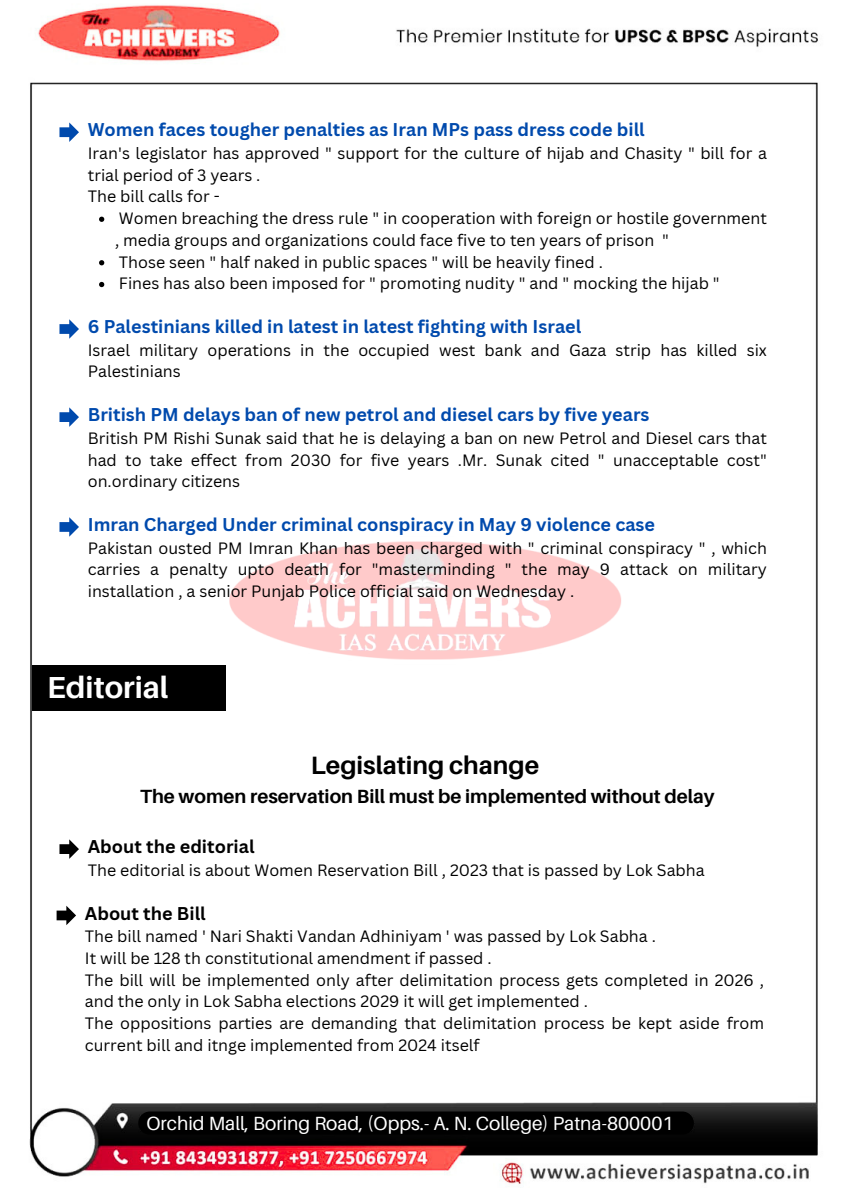
<style>
.page{position:relative;width:849px;height:1200px;background:#fff}
.page>*{position:absolute;margin:0;border:0;box-sizing:border-box;transform-origin:0 0}
.t1{font:700 30.4px "Aileron";color:#fff}
.t2{font:700 25.1px "Aileron";color:#000}
.t3{font:19.1px "Aileron";color:#fff}
.t4{font:700 19.1px "Aileron";color:#000}
.t5{font:700 18px "Canva Sans";color:#004aad}
.t6{font:700 18px "Canva Sans";color:#000}
.t7{font:16px/21.8px "Canva Sans";color:#000}
</style>
<div class="page">
<img style="left:29px;top:5px;width:789px;height:1179px">
<img style="left:210px;top:511px;width:433px;height:184px">
<svg style="left:59px;top:319px;width:20px;height:20px"></svg>
<div style="left:138px;top:1112px;width:555px;height:23px;background:#000;border-radius:12px"></div>
<svg style="left:59px;top:122px;width:20px;height:20px"></svg>
<svg style="left:99px;top:217px;width:5px;height:5px"></svg>
<svg style="left:99px;top:260px;width:5px;height:5px"></svg>
<svg style="left:99px;top:282px;width:5px;height:5px"></svg>
<svg style="left:59px;top:407px;width:20px;height:20px"></svg>
<svg style="left:59px;top:517px;width:20px;height:20px"></svg>
<svg style="left:59px;top:839px;width:20px;height:20px"></svg>
<div style="left:32px;top:665px;width:193px;height:45px;background:#000"></div>
<svg style="left:57px;top:906px;width:19px;height:19px"></svg>
<p class="t5" style="left:88px;top:117px;width:558px">Women faces tougher penalties as Iran MPs pass dress code bill</p>
<p class="t7" style="left:88px;top:142px;width:680px">Iran's legislator has approved " support for the culture of hijab and Chasity " bill for a trial period of 3 years .</p>
<p class="t7" style="left:88px;top:185px;width:133px">The bill calls for -</p>
<p class="t7" style="left:115px;top:207px;width:653px">Women breaching the dress rule " in cooperation with foreign or hostile government , media groups and organizations could face five to ten years of prison "</p>
<p class="t7" style="left:119px;top:251px;width:485px">Those seen " half naked in public spaces " will be heavily fined .</p>
<p class="t7" style="left:119px;top:272px;width:602px">Fines has also been imposed for " promoting nudity " and " mocking the hijab "</p>
<p class="t5" style="left:88px;top:314px;width:495px">6 Palestinians killed in latest in latest fighting with Israel</p>
<p class="t7" style="left:88px;top:339px;width:680px">Israel military operations in the occupied west bank and Gaza strip has killed six<br>Palestinians</p>
<p class="t5" style="left:88px;top:402px;width:563px">British PM delays ban of new petrol and diesel cars by five years</p>
<p class="t7" style="left:88px;top:427px;width:680px;text-align:justify">British PM Rishi Sunak said that he is delaying a ban on new Petrol and Diesel cars that had to take effect from 2030 for five years .Mr. Sunak cited " unacceptable cost" on.ordinary citizens</p>
<p class="t5" style="left:88px;top:512px;width:568px">Imran Charged Under criminal conspiracy in May 9 violence case</p>
<p class="t7" style="left:88px;top:537px;width:680px;text-align:justify">Pakistan ousted PM Imran Khan has been charged with " criminal conspiracy " , which carries a penalty upto death for "masterminding " the may 9 attack on military installation , a senior Punjab Police official said on Wednesday .</p>
<p class="t1" style="left:47px;top:669px;width:123px">Editorial</p>
<p class="t2" style="left:310px;top:750px;width:230px">Legislating change</p>
<p class="t4" style="left:140px;top:784px;width:576px">The women reservation Bill must be implemented without delay</p>
<p class="t6" style="left:88px;top:834px;width:168px">About the editorial</p>
<p class="t7" style="left:88px;top:859px;width:618px">The editorial is about Women Reservation Bill , 2023 that is passed by Lok Sabha</p>
<p class="t6" style="left:85px;top:900px;width:122px">About the Bill</p>
<p class="t7" style="left:85px;top:925px;width:572px">The bill named ' Nari Shakti Vandan Adhiniyam ' was passed by Lok Sabha .</p>
<p class="t7" style="left:85px;top:947px;width:408px">It will be 128 th constitutional amendment if passed .</p>
<p class="t7" style="left:85px;top:969px;width:680px">The bill will be implemented only after delimitation process gets completed in 2026 , and the only in Lok Sabha elections 2029 it will get implemented .</p>
<p class="t7" style="left:85px;top:1012px;width:680px">The oppositions parties are demanding that delimitation process be kept aside from current bill and itnge implemented from 2024 itself</p>
<p class="t3" style="left:146px;top:1111px;width:528px">Orchid Mall, Boring Road, (Opps.- A. N. College) Patna-800001</p>
</div>
